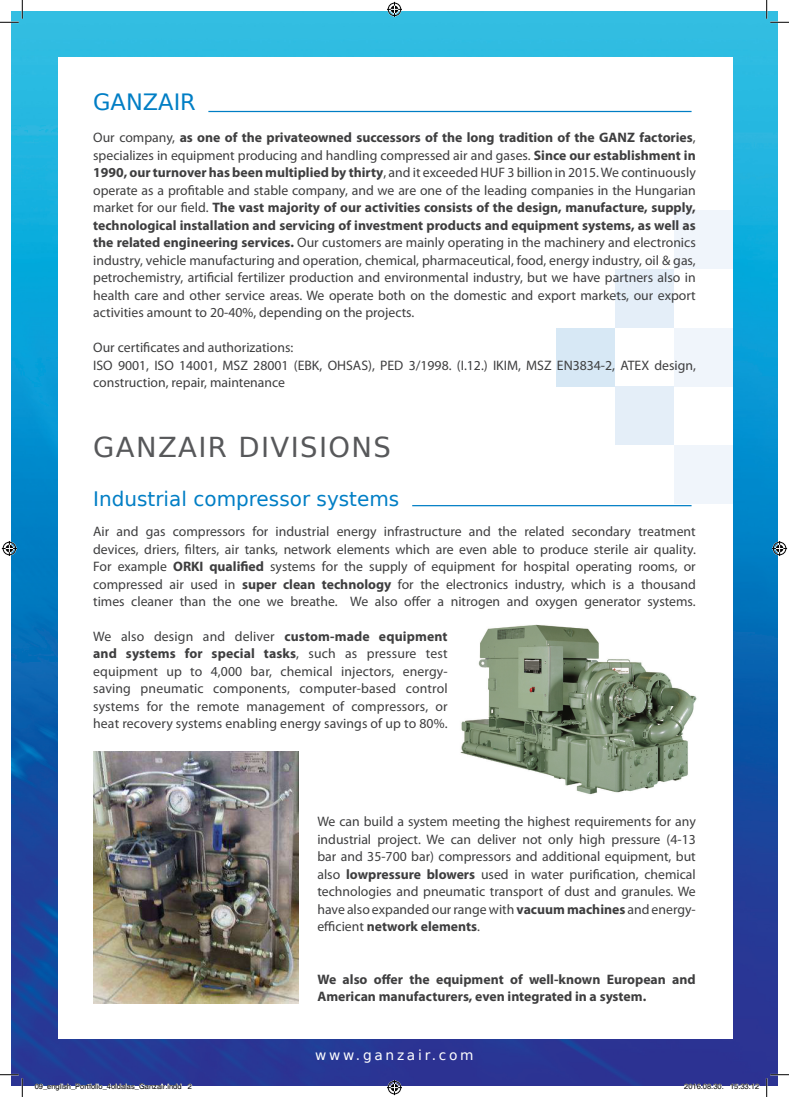
<style>
.page{position:relative;width:789px;height:1097px;background:#fff}
.page>*{position:absolute;margin:0;border:0;box-sizing:border-box;transform-origin:0 0}
.t1{font:27.5px "DejaVu Sans";letter-spacing:.05em;color:#57585a}
.t2{font:22.5px "DejaVu Sans";color:#007ec5}
.t3{font:20px "DejaVu Sans";color:#007ec5}
.t4{font:13.75px/17.5px "Myriad Pro";color:#3e3e3f;text-align:justify}
.t5{font:700 13.75px/17.5px "Myriad Pro";color:#3e3e3f}
.t6{font:13.75px "DejaVu Sans";letter-spacing:.195em;color:#fff}
.t7{font:7.5px "Helvetica";color:#000}
.s1{font-weight:700}
</style>
<div class="page">
<img style="left:12px;top:12px;width:765px;height:1073px">
<div style="left:58px;top:58px;width:674px;height:981px;background:#fff"></div>
<hr style="left:208px;top:111px;width:483px;height:1px;background:#007ec5">
<img style="left:460px;top:624px;width:237px;height:171px">
<img style="left:93px;top:751px;width:205px;height:253px">
<div style="left:674px;top:445px;width:58px;height:59px;background:#f0f5fb"></div>
<div style="left:674px;top:328px;width:58px;height:58px;background:#f0f5fb"></div>
<div style="left:674px;top:210px;width:58px;height:59px;background:#f0f5fb"></div>
<div style="left:615px;top:269px;width:59px;height:59px;background:#e4eef8"></div>
<div style="left:615px;top:386px;width:59px;height:59px;background:#e4eef8"></div>
<div style="left:556px;top:328px;width:59px;height:58px;background:#d7e8f5"></div>
<hr style="left:412px;top:505px;width:279px;height:1px;background:#007ec5">
<svg style="left:0;top:0;width:23px;height:23px"></svg>
<svg style="left:0;top:1074px;width:23px;height:23px"></svg>
<svg style="left:766px;top:0;width:23px;height:23px"></svg>
<svg style="left:766px;top:1074px;width:23px;height:23px"></svg>
<svg style="left:387px;top:2px;width:15px;height:15px"></svg>
<svg style="left:387px;top:1080px;width:15px;height:15px"></svg>
<svg style="left:2px;top:541px;width:15px;height:15px"></svg>
<svg style="left:772px;top:541px;width:15px;height:15px"></svg>
<svg style="left:35px;top:1083px;width:157px;height:3px"></svg>
<svg style="left:684px;top:1084px;width:39px;height:2px"></svg>
<svg style="left:730px;top:1084px;width:29px;height:2px"></svg>
<p class="t2" style="left:93px;top:84px;width:104px">GANZAIR</p>
<p class="t4" style="left:93px;top:129px;width:604px">Our company, <span class="s1">as one of the privateowned successors of the long tradition of the GANZ factories</span>, specializes in equipment producing and handling compressed air and gases. <span class="s1">Since our establishment in 1990, our turnover has been multiplied by thirty</span>, and it exceeded HUF 3 billion in 2015. We continuously operate as a profitable and stable company, and we are one of the leading companies in the Hungarian market for our field. <span class="s1">The vast majority of our activities consists of the design, manufacture, supply, technological installation and servicing of investment products and equipment systems, as well as the related engineering services.</span> Our customers are mainly operating in the machinery and electronics industry, vehicle manufacturing and operation, chemical, pharmaceutical, food, energy industry, oil &amp; gas, petrochemistry, artificial fertilizer production and environmental industry, but we have partners also in health care and other service areas. We operate both on the domestic and export markets, our export activities amount to 20-40%, depending on the projects.</p>
<p class="t4" style="left:93px;top:339px;width:202px">Our certificates and authorizations:</p>
<p class="t4" style="left:93px;top:356px;width:604px">ISO 9001, ISO 14001, MSZ 28001 (EBK, OHSAS), PED 3/1998. (I.12.) IKIM, MSZ EN3834-2, ATEX design, construction, repair, maintenance</p>
<p class="t1" style="left:93px;top:425px;width:299px">GANZAIR DIVISIONS</p>
<p class="t3" style="left:93px;top:483px;width:308px">Industrial compressor systems</p>
<p class="t4" style="left:93px;top:522px;width:604px">Air and gas compressors for industrial energy infrastructure and the related secondary treatment devices, driers, filters, air tanks, network elements which are even able to produce sterile air quality.<br>For example <span class="s1">ORKI qualified</span> systems for the supply of equipment for hospital operating rooms, or compressed air used in <span class="s1">super clean technology</span> for the electronics industry, which is a thousand times cleaner than the one we breathe. We also offer a nitrogen and oxygen generator systems.</p>
<p class="t4" style="left:93px;top:627px;width:356px">We also design and deliver <span class="s1">custom-made equipment and systems for special tasks</span>, such as pressure test equipment up to 4,000 bar, chemical injectors, energy&shy;saving pneumatic components, computer-based control systems for the remote management of compressors, or heat recovery systems enabling energy savings of up to 80%.</p>
<p class="t4" style="left:317px;top:813px;width:380px">We can build a system meeting the highest requirements for any industrial project. We can deliver not only high pressure (4-13 bar and 35-700 bar) compressors and additional equipment, but also <span class="s1">lowpressure blowers</span> used in water purification, chemical technologies and pneumatic transport of dust and granules. We have also expanded our range with <span class="s1">vacuum machines</span> and energy&shy;efficient <span class="s1">network elements</span>.</p>
<p class="t5" style="left:317px;top:970px;width:380px">We also offer the equipment of well-known European and<br>American manufacturers, even integrated in a system.</p>
<p class="t6" style="left:315px;top:1044px;width:160px">www.ganzair.com</p>
<p class="t7" style="left:35px;top:1082px;width:159px">09_english_Portfolio_4oldalas_Ganzair.indd 2</p>
<p class="t7" style="left:684px;top:1082px;width:77px">2016.08.30. 15:33:12</p>
</div>
